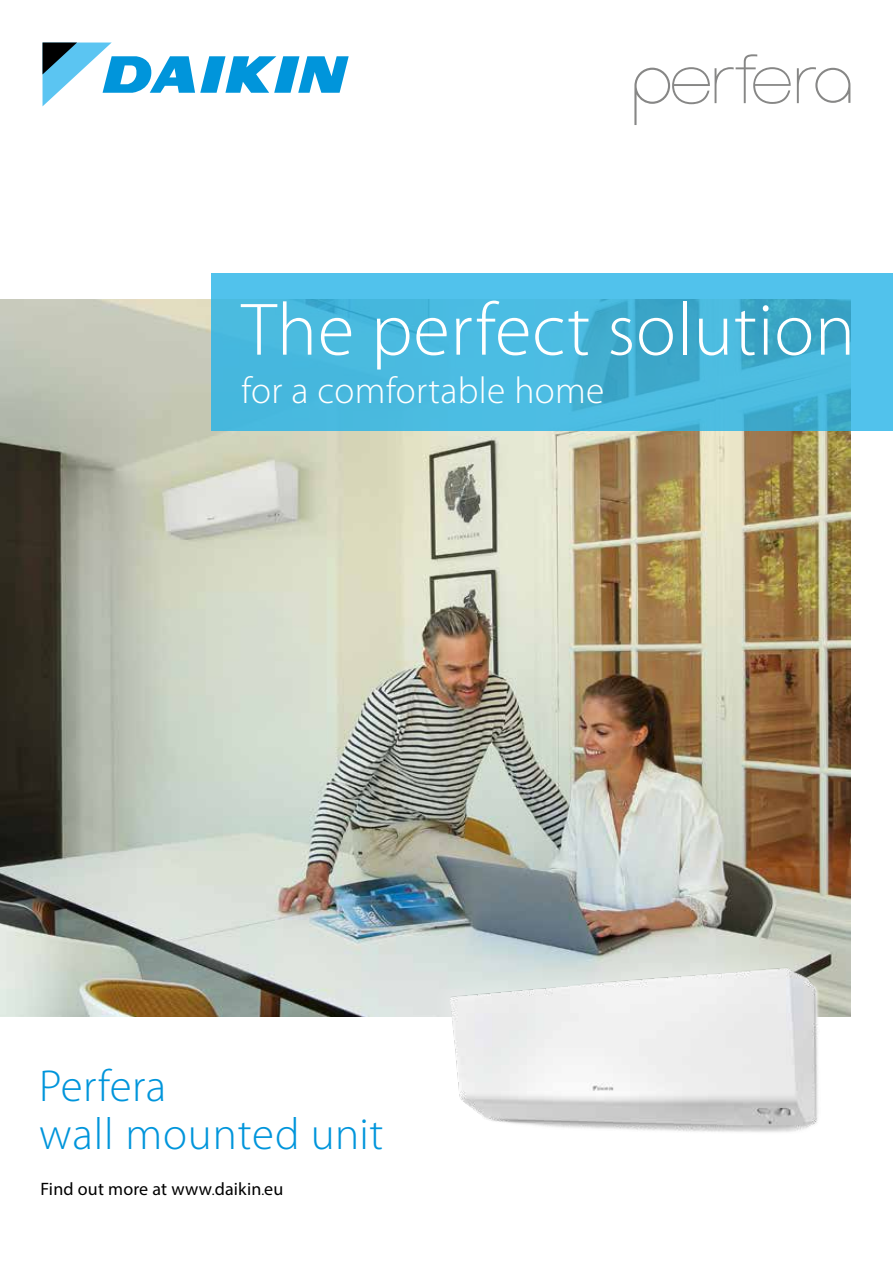
<style>
.page{position:relative;width:893px;height:1263px;background:#fff}
.page>*{position:absolute;margin:0;border:0;box-sizing:border-box;transform-origin:0 0}
.t1{font:300 75px "Myriad Pro";letter-spacing:.01em;color:#fff}
.t2{font:300 45px/48px "Myriad Pro";letter-spacing:.015em;color:#0095db}
.t3{font:300 37.5px "Myriad Pro";letter-spacing:.01em;color:#fff}
.t4{font:18px "Myriad Pro";letter-spacing:.01em;color:#000}
</style>
<div class="page">
<img style="left:0;top:300px;width:850px;height:716px">
<svg style="left:211px;top:274px;width:682px;height:157px;fill:#4bbbe0"></svg>
<svg style="left:43px;top:43px;width:306px;height:63px"></svg>
<img style="left:425px;top:945px;width:412px;height:187px">
<svg style="left:797px;top:67px;width:53px;height:36px"></svg>
<svg style="left:634px;top:54px;width:157px;height:71px"></svg>
<h1 class="t1" style="left:242px;top:298px;width:615px">The perfect solution</h1>
<h3 class="t3" style="left:242px;top:375px;width:364px">for a comfortable home</h3>
<h2 class="t2" style="left:39px;top:1066px;width:346px">Perfera<br>wall mounted unit</h2>
<p class="t4" style="left:40px;top:1179px;width:244px">Find out more at www.daikin.eu</p>
</div>
